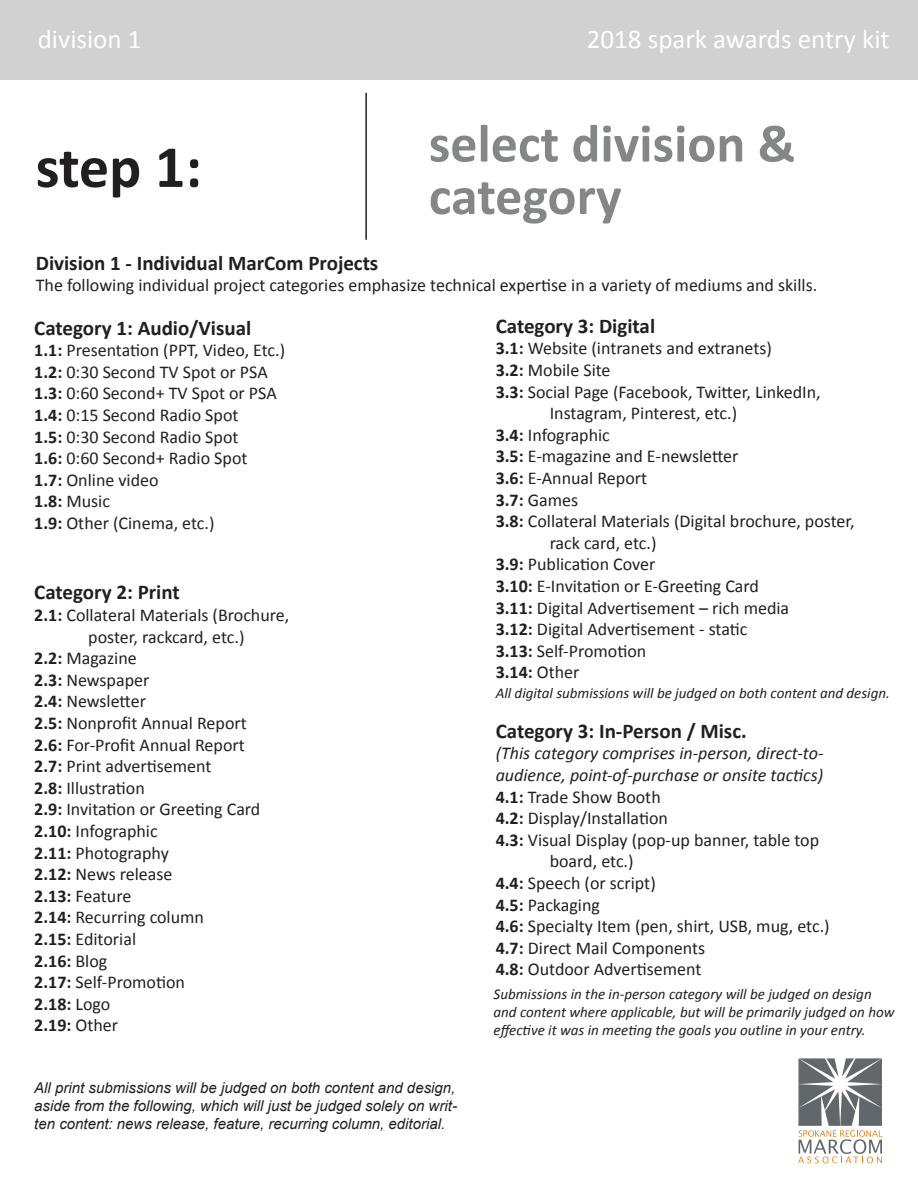
<style>
.page{position:relative;width:918px;height:1188px;background:#fff}
.page>*{position:absolute;margin:0;border:0;box-sizing:border-box;transform-origin:0 0}
.t1{font:700 60px "Calibri";color:#231f20}
.t2{font:700 54px/52.5px "Calibri";color:#858688}
.t3{font:27px "Calibri";color:#fff}
.t4{font:700 21px "Calibri";color:#231f20}
.t5{font:18px/21.6px "Calibri";color:#231f20}
.t6{font:italic 18px/21.6px "Calibri";color:#231f20}
.t7{font:700 18px "Calibri";color:#231f20}
.t8{font:italic 15px/18px "Calibri";color:#231f20}
.t9{font:italic 15px/18px "Arial";color:#231f20;text-align:justify}
.s1{font-weight:700}
.s2{font-weight:400}
</style>
<div class="page">
<div style="left:0;top:0;width:918px;height:80px;background:#d1d1d1"></div>
<hr style="left:365px;top:93px;width:2px;height:147px;background:#231f20">
<svg style="left:798px;top:1058px;width:84px;height:105px"></svg>
<p class="t3" style="left:38px;top:22px;width:105px">division 1</p>
<p class="t3" style="left:587px;top:22px;width:304px">2018 spark awards entry kit</p>
<p class="t1" style="left:36px;top:129px;width:168px">step 1:</p>
<p class="t2" style="left:429px;top:117px;width:368px">select division &amp; category</p>
<p class="t4" style="left:36px;top:249px;width:344px">Division 1 - Individual MarCom Projects</p>
<p class="t5" style="left:36px;top:275px;width:783px">The following individual project categories emphasize technical expertise in a variety of mediums and skills.</p>
<p class="t4" style="left:34px;top:314px;width:218px">Category 1: Audio/Visual</p>
<p class="t5" style="left:34px;top:340px;width:252px"><span class="s1">1.1:</span> Presentation (PPT, Video, Etc.)</p>
<p class="t5" style="left:34px;top:361px;width:235px"><span class="s1">1.2:</span> 0:30 Second TV Spot or PSA</p>
<p class="t5" style="left:34px;top:383px;width:244px"><span class="s1">1.3:</span> 0:60 Second+ TV Spot or PSA</p>
<p class="t5" style="left:34px;top:404px;width:206px"><span class="s1">1.4:</span> 0:15 Second Radio Spot</p>
<p class="t5" style="left:34px;top:426px;width:206px"><span class="s1">1.5:</span> 0:30 Second Radio Spot</p>
<p class="t5" style="left:34px;top:448px;width:215px"><span class="s1">1.6:</span> 0:60 Second+ Radio Spot</p>
<p class="t5" style="left:34px;top:469px;width:126px"><span class="s1">1.7:</span> Online video</p>
<p class="t5" style="left:34px;top:491px;width:77px"><span class="s1">1.8:</span> Music</p>
<p class="t5" style="left:34px;top:512px;width:182px"><span class="s1">1.9:</span> Other (Cinema, etc.)</p>
<p class="t4" style="left:496px;top:312px;width:161px">Category 3: Digital</p>
<p class="t5" style="left:496px;top:338px;width:278px"><span class="s1">3.1:</span> Website (intranets and extranets)</p>
<p class="t5" style="left:496px;top:359px;width:116px"><span class="s1">3.2:</span> Mobile Site</p>
<p class="t5" style="left:550px;top:381px;width:273px;text-indent:-54px"><span class="s1">3.3:</span> Social Page (Facebook, Twitter, LinkedIn,<br>Instagram, Pinterest, etc.)</p>
<p class="t5" style="left:496px;top:424px;width:116px"><span class="s1">3.4:</span> Infographic</p>
<p class="t5" style="left:496px;top:446px;width:244px"><span class="s1">3.5:</span> E-magazine and E-newsletter</p>
<p class="t5" style="left:496px;top:467px;width:153px"><span class="s1">3.6:</span> E-Annual Report</p>
<p class="t5" style="left:496px;top:489px;width:84px"><span class="s1">3.7:</span> Games</p>
<p class="t5" style="left:496px;top:510px;width:361px"><span class="s1">3.8:</span> Collateral Materials (Digital brochure, poster,</p>
<p class="t5" style="left:550px;top:532px;width:108px">rack card, etc.)</p>
<p class="t5" style="left:496px;top:554px;width:161px"><span class="s1">3.9:</span> Publication Cover</p>
<p class="t5" style="left:496px;top:575px;width:265px"><span class="s1">3.10:</span> E-Invitation or E-Greeting Card</p>
<p class="t5" style="left:496px;top:597px;width:295px"><span class="s1">3.11:</span> Digital Advertisement – rich media</p>
<p class="t5" style="left:496px;top:618px;width:253px"><span class="s1">3.12:</span> Digital Advertisement - static</p>
<p class="t5" style="left:496px;top:640px;width:152px"><span class="s1">3.13:</span> Self-Promotion</p>
<p class="t7" style="left:496px;top:661px;width:85px">3.14: <span class="s2">Other</span></p>
<p class="t4" style="left:34px;top:579px;width:147px">Category 2: Print</p>
<p class="t5" style="left:34px;top:604px;width:257px;text-align:center"><span class="s1">2.1:</span> Collateral Materials (Brochure, poster, rackcard, etc.)</p>
<p class="t5" style="left:34px;top:648px;width:104px"><span class="s1">2.2:</span> Magazine</p>
<p class="t5" style="left:34px;top:669px;width:117px"><span class="s1">2.3:</span> Newspaper</p>
<p class="t5" style="left:34px;top:691px;width:113px"><span class="s1">2.4:</span> Newsletter</p>
<p class="t5" style="left:34px;top:712px;width:214px"><span class="s1">2.5:</span> Nonprofit Annual Report</p>
<p class="t5" style="left:34px;top:734px;width:212px"><span class="s1">2.6:</span> For-Profit Annual Report</p>
<p class="t5" style="left:34px;top:756px;width:179px"><span class="s1">2.7:</span> Print advertisement</p>
<p class="t5" style="left:34px;top:777px;width:112px"><span class="s1">2.8:</span> Illustration</p>
<p class="t5" style="left:34px;top:799px;width:228px"><span class="s1">2.9:</span> Invitation or Greeting Card</p>
<p class="t5" style="left:34px;top:820px;width:125px"><span class="s1">2.10:</span> Infographic</p>
<p class="t5" style="left:34px;top:842px;width:136px"><span class="s1">2.11:</span> Photography</p>
<p class="t5" style="left:34px;top:864px;width:140px"><span class="s1">2.12:</span> News release</p>
<p class="t5" style="left:34px;top:885px;width:99px"><span class="s1">2.13:</span> Feature</p>
<p class="t5" style="left:34px;top:907px;width:171px"><span class="s1">2.14:</span> Recurring column</p>
<p class="t5" style="left:34px;top:928px;width:103px"><span class="s1">2.15:</span> Editorial</p>
<p class="t7" style="left:34px;top:949px;width:75px">2.16: <span class="s2">Blog</span></p>
<p class="t5" style="left:34px;top:972px;width:152px"><span class="s1">2.17:</span> Self-Promotion</p>
<p class="t7" style="left:34px;top:992px;width:78px">2.18: <span class="s2">Logo</span></p>
<p class="t7" style="left:34px;top:1014px;width:85px">2.19: <span class="s2">Other</span></p>
<p class="t8" style="left:496px;top:683px;width:396px">All digital submissions will be judged on both content and design.</p>
<p class="t4" style="left:496px;top:717px;width:253px">Category 3: In-Person / Misc.</p>
<p class="t6" style="left:496px;top:742px;width:329px">(This category comprises in-person, direct-to&shy;audience, point-of-purchase or onsite tactics)</p>
<p class="t5" style="left:496px;top:786px;width:167px"><span class="s1">4.1:</span> Trade Show Booth</p>
<p class="t5" style="left:496px;top:807px;width:174px"><span class="s1">4.2:</span> Display/Installation</p>
<p class="t5" style="left:550px;top:829px;width:271px;text-indent:-54px"><span class="s1">4.3:</span> Visual Display (pop-up banner, table top board, etc.)</p>
<p class="t5" style="left:496px;top:872px;width:162px"><span class="s1">4.4:</span> Speech (or script)</p>
<p class="t5" style="left:496px;top:894px;width:106px"><span class="s1">4.5:</span> Packaging</p>
<p class="t5" style="left:496px;top:915px;width:335px"><span class="s1">4.6:</span> Specialty Item (pen, shirt, USB, mug, etc.)</p>
<p class="t5" style="left:496px;top:937px;width:211px"><span class="s1">4.7:</span> Direct Mail Components</p>
<p class="t5" style="left:496px;top:959px;width:207px"><span class="s1">4.8:</span> Outdoor Advertisement</p>
<p class="t8" style="left:494px;top:984px;width:402px">Submissions in the in-person category will be judged on design and content where applicable, but will be primarily judged on how effective it was in meeting the goals you outline in your entry.</p>
<p class="t9" style="left:34px;top:1079px;width:424px">All print submissions will be judged on both content and design, aside from the following, which will just be judged solely on writ&shy;ten content: news release, feature, recurring column, editorial.</p>
</div>
